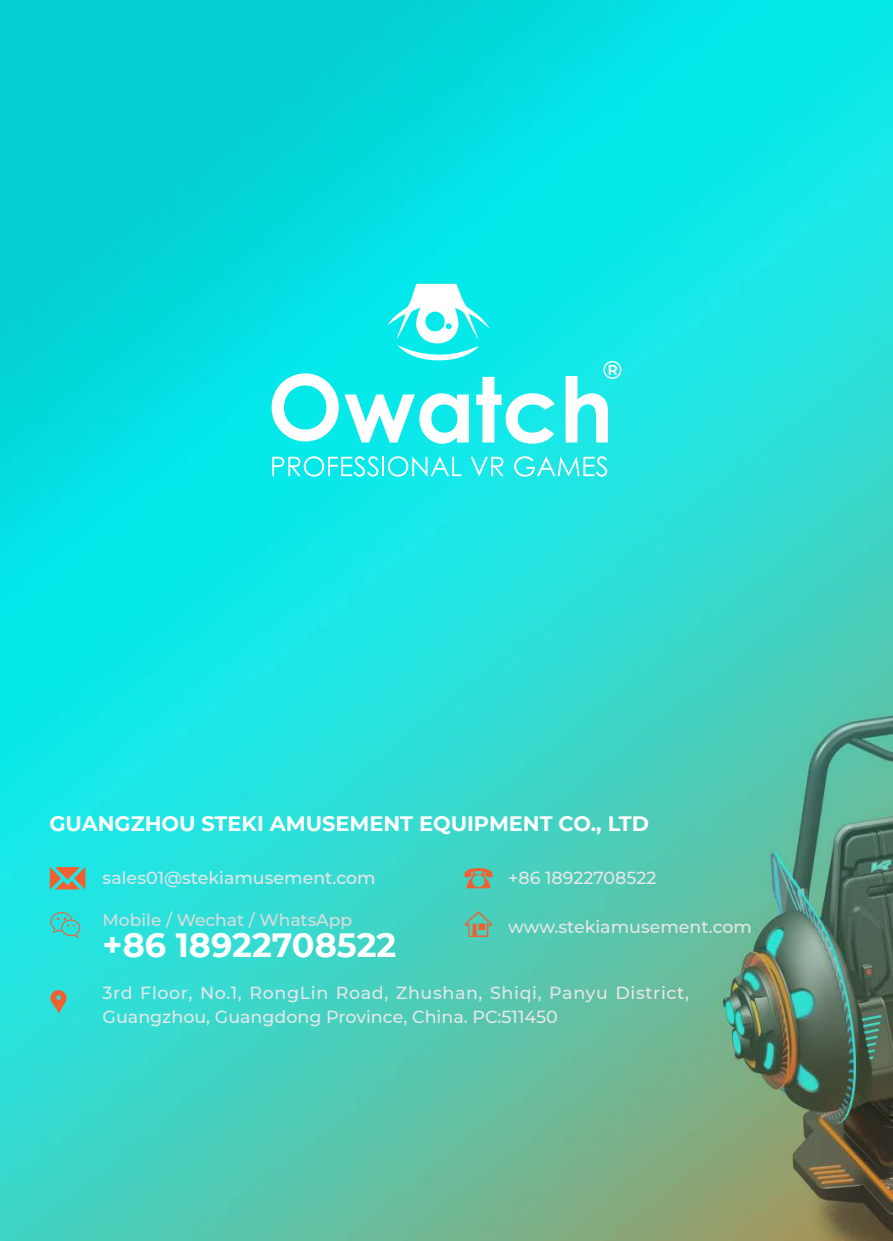
<style>
.page{position:relative;width:893px;height:1241px;background:#fff}
.page>*{position:absolute;margin:0;border:0;box-sizing:border-box;transform-origin:0 0}
.t1{font:700 33.6px "Montserrat";color:#fff}
.t2{font:700 20.82px "Montserrat";color:#fff}
.t3{font:500 17.5px/23.4px "Montserrat";letter-spacing:.025em;color:#e6e7e9}
.t4{font:500 17.5px "Montserrat";color:#e6e7e9}
.t5{font:500 17.15px "Montserrat";color:#dcdddf}
</style>
<div class="page">
<img style="left:0;top:0;width:893px;height:1240px">
<svg style="left:50px;top:989px;width:17px;height:24px"></svg>
<svg style="left:50px;top:866px;width:35px;height:23px"></svg>
<svg style="left:50px;top:911px;width:30px;height:26px"></svg>
<svg style="left:464px;top:868px;width:29px;height:20px"></svg>
<svg style="left:464px;top:910px;width:28px;height:26px"></svg>
<svg style="left:272px;top:373px;width:197px;height:70px"></svg>
<svg style="left:476px;top:377px;width:79px;height:66px"></svg>
<svg style="left:387px;top:284px;width:103px;height:76px"></svg>
<svg style="left:272px;top:456px;width:106px;height:20px"></svg>
<hr style="left:382px;top:456px;width:2px;height:20px;background:#fff">
<svg style="left:388px;top:456px;width:74px;height:20px"></svg>
<svg style="left:471px;top:456px;width:33px;height:20px"></svg>
<svg style="left:514px;top:456px;width:93px;height:20px;background:#58eceb"></svg>
<svg style="left:566px;top:361px;width:55px;height:81px"></svg>
<p class="t2" style="left:49px;top:808px;width:601px">GUANGZHOU STEKI AMUSEMENT EQUIPMENT CO., LTD</p>
<p class="t4" style="left:103px;top:865px;width:275px">sales01@stekiamusement.com</p>
<p class="t4" style="left:508px;top:865px;width:150px">+86 18922708522</p>
<p class="t4" style="left:508px;top:914px;width:245px">www.stekiamusement.com</p>
<p class="t5" style="left:103px;top:907px;width:251px">Mobile / Wechat / WhatsApp</p>
<h1 class="t1" style="left:103px;top:920px;width:295px">+86 18922708522</h1>
<p class="t3" style="left:103px;top:980px;width:588px">3rd Floor, No.1, RongLin Road, Zhushan, Shiqi, Panyu District,<br>Guangzhou, Guangdong Province, China. PC:511450</p>
</div>
